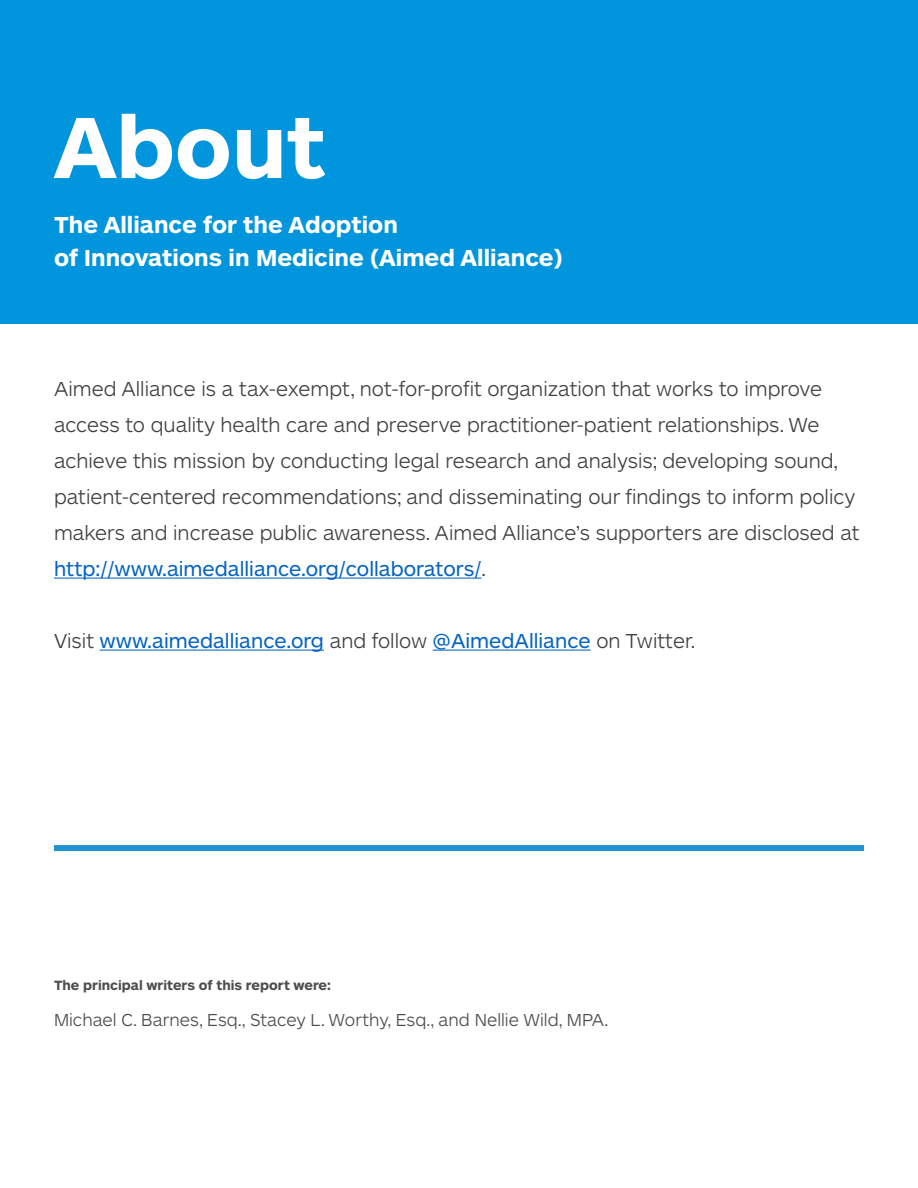
<style>
.page{position:relative;width:918px;height:1188px;background:#fff}
.page>*{position:absolute;margin:0;border:0;box-sizing:border-box;transform-origin:0 0}
.t1{font:700 90px "ARS Maquette Tr";color:#fff}
.t2{font:700 24px/33px "ARS Maquette Tr";color:#fff}
.t3{font:300 21px/36px "ARS Maquette Tr";color:#404040}
.t4{font:21px "ARS Maquette Tr";color:#0563c1}
.t5{font:300 18px "ARS Maquette Tr";color:#4d4d4f}
.t6{font:700 13.8px "ARS Maquette Tr";color:#4d4d4f}
.s1{font-weight:400;color:#0563c1}
.s2{font-weight:300;color:#404040}
</style>
<div class="page">
<div style="left:0;top:0;width:918px;height:324px;background:#0195dd"></div>
<hr style="left:54px;top:578px;width:427px;height:1px;background:#0563c1">
<hr style="left:100px;top:650px;width:224px;height:1px;background:#0563c1">
<hr style="left:433px;top:650px;width:158px;height:1px;background:#0563c1">
<div style="left:54px;top:845px;width:810px;height:6px;background:#2293d1"></div>
<h1 class="t1" style="left:54px;top:101px;width:273px">About</h1>
<p class="t2" style="left:54px;top:208px;width:510px">The Alliance for the Adoption<br>of Innovations in Medicine (Aimed Alliance)</p>
<p class="t3" style="left:54px;top:371px;width:807px">Aimed Alliance is a tax-exempt, not-for-profit organization that works to improve access to quality health care and preserve practitioner-patient relationships. We achieve this mission by conducting legal research and analysis; developing sound, patient-centered recommendations; and disseminating our findings to inform policy makers and increase public awareness. Aimed Alliance’s supporters are disclosed at <span class="s1">http://www.aimedalliance.org/collaborators/</span>.</p>
<p class="t4" style="left:54px;top:630px;width:643px"><span class="s2">Visit</span> www.aimedalliance.org <span class="s2">and follow</span> @AimedAlliance <span class="s2">on Twitter.</span></p>
<p class="t6" style="left:54px;top:978px;width:279px">The principal writers of this report were:</p>
<p class="t5" style="left:54px;top:1010px;width:556px">Michael C. Barnes, Esq., Stacey L. Worthy, Esq., and Nellie Wild, MPA.</p>
</div>
